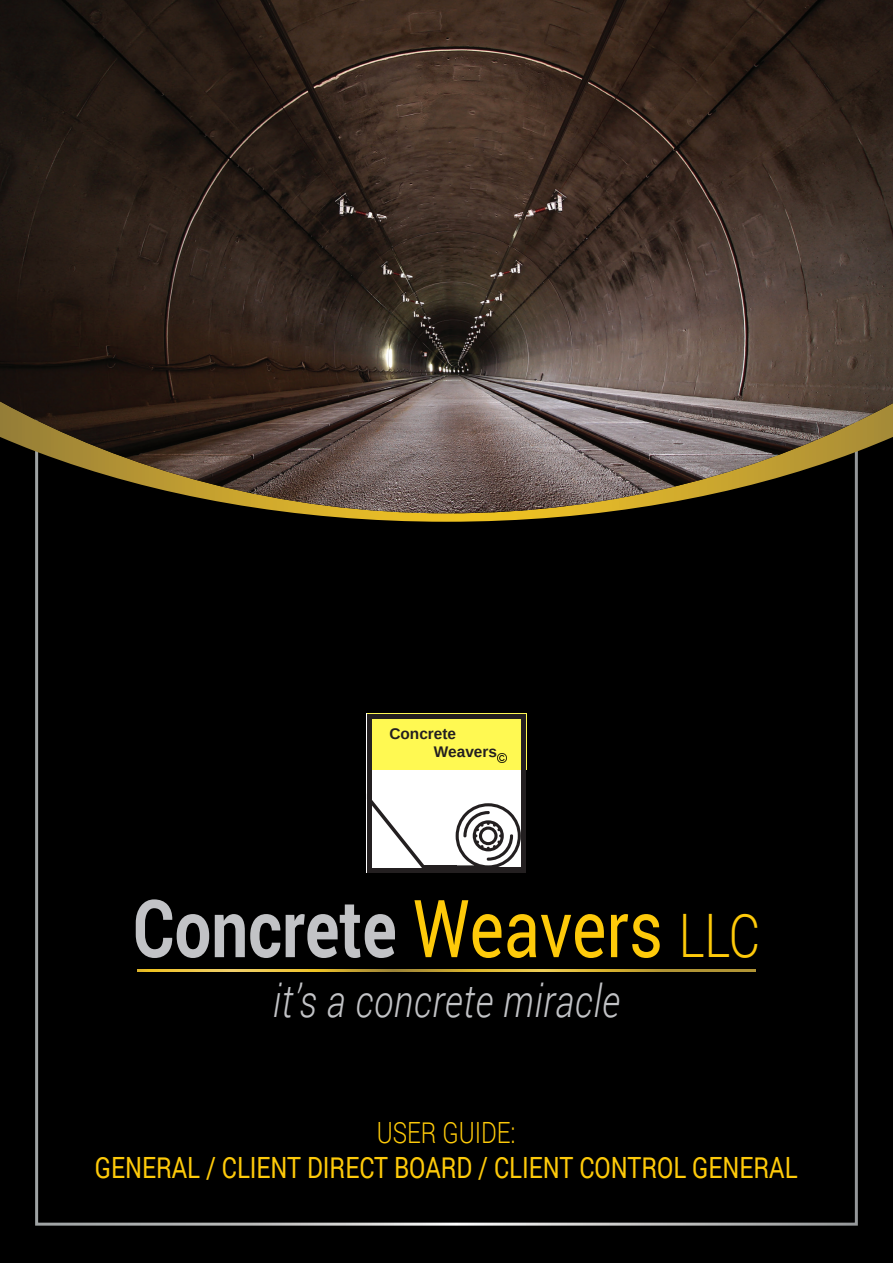
<style>
.page{position:relative;width:893px;height:1263px;background:#000}
.page>*{position:absolute;margin:0;border:0;box-sizing:border-box;transform-origin:0 0}
.t1{font:700 80.1px "Roboto";color:#c2c3c6;scale:.82 1}
.t2{font:italic 300 45px "Roboto";letter-spacing:.02em;color:#c2c3c6;scale:.82 1}
.t3{font:29.25px "Roboto";color:#feca0a;scale:.82 1}
.t4{font:300 29.25px "Roboto";color:#feca0a;scale:.82 1}
.t5{font:700 15.45px "Arimo";color:#231f20}
.s1{font-weight:400;color:#feca0a}
.s2{font-weight:300;font-size:60px;color:#feca0a}
</style>
<div class="page">
<svg style="left:35px;top:513px;width:823px;height:9px"></svg>
<img style="left:0;top:0;width:893px;height:513px">
<svg style="left:138px;top:969px;width:617px;height:2px"></svg>
<div style="left:367px;top:714px;width:159px;height:159px;background:#fff"></div>
<hr style="left:422px;top:865px;width:35px;height:4px;background:#231f20">
<div style="left:367px;top:714px;width:159px;height:56px;background:#fff952"></div>
<svg style="left:455px;top:803px;width:71px;height:70px"></svg>
<div style="left:367px;top:718px;width:5px;height:151px;background:#231f20"></div>
<svg style="left:367px;top:800px;width:57px;height:73px"></svg>
<div style="left:521px;top:718px;width:5px;height:151px;background:#231f20"></div>
<div style="left:371px;top:868px;width:151px;height:5px;background:#231f20"></div>
<svg style="left:522px;top:714px;width:4px;height:4px"></svg>
<svg style="left:367px;top:714px;width:4px;height:4px"></svg>
<hr style="left:371px;top:714px;width:151px;height:4px;background:#231f20">
<svg style="left:498px;top:754px;width:9px;height:8px"></svg>
<p class="t5" style="left:389px;top:723px;width:68px">Concrete</p>
<p class="t5" style="left:434px;top:741px;width:65px">Weavers</p>
<p class="t1" style="left:133px;top:872px;width:767px">Concrete <span class="s1">Weavers</span> <span class="s2">LLC</span></p>
<p class="t2" style="left:273px;top:969px;width:425px">it’s a concrete miracle</p>
<p class="t4" style="left:377px;top:1112px;width:171px">USER GUIDE:</p>
<p class="t3" style="left:95px;top:1147px;width:858px">GENERAL / CLIENT DIRECT BOARD / CLIENT CONTROL GENERAL</p>
</div>
